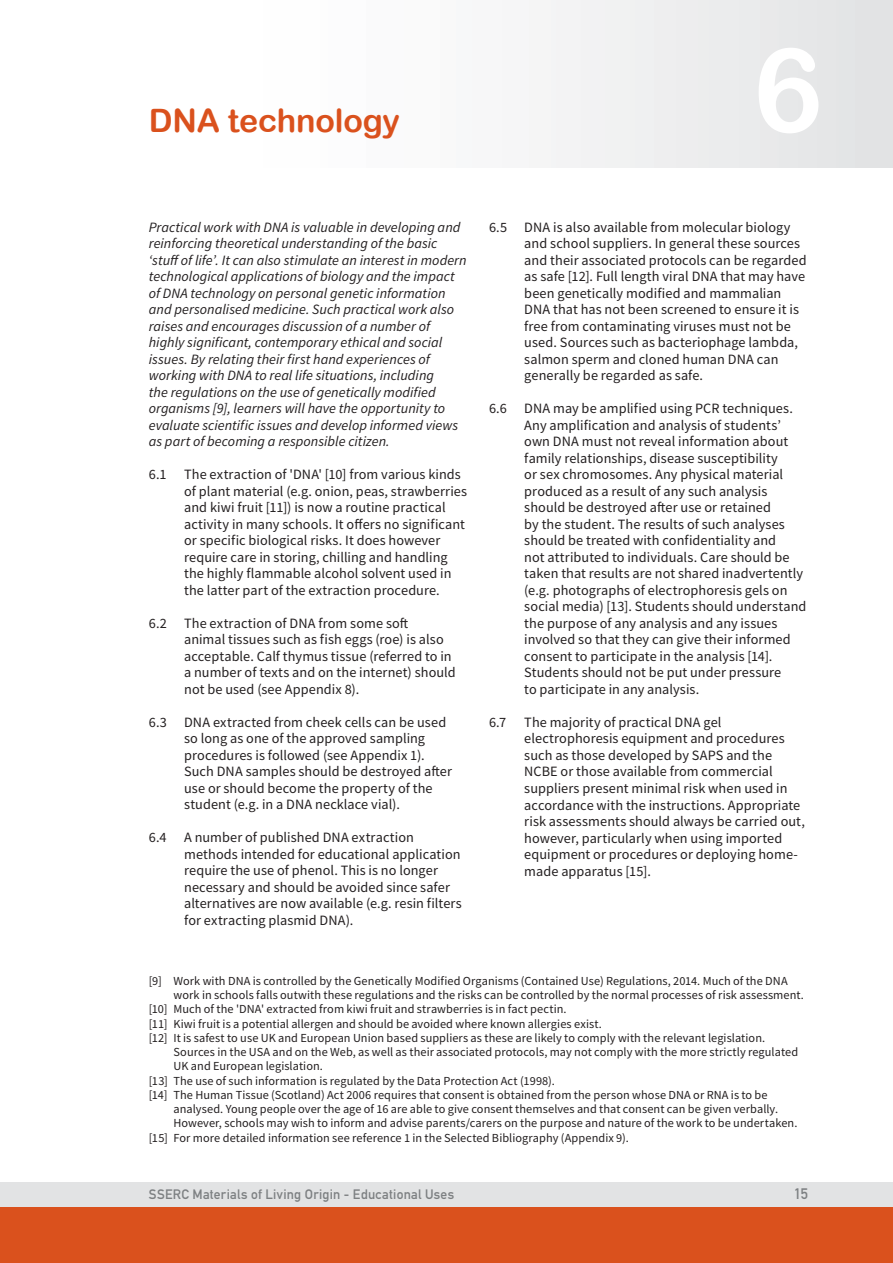
<style>
.page{position:relative;width:893px;height:1263px;background:#fff}
.page>*{position:absolute;margin:0;border:0;box-sizing:border-box;transform-origin:0 0}
.t1{font:117px "Arial Rounded MT Bold";color:#fff}
.t2{font:32.25px "Arial Rounded MT Bold";letter-spacing:-.005em;color:#da511d}
.t3{font:700 15px "DIN Alternate";color:#7d8082}
.t4{font:14.25px/16.5px "Source Sans Pro";letter-spacing:.005em;color:#231f20}
.t5{font:italic 14.25px/16.5px "Source Sans Pro";color:#231f20}
.t6{font:700 13.5px "DIN Alternate";letter-spacing:.02em;color:#7d8082}
.t7{font:12.3px "Source Sans Pro";letter-spacing:.005em;color:#231f20}
</style>
<div class="page">
<div style="left:200px;top:0;width:693px;height:168px;background:linear-gradient(to right,#fff,#e3e4e5)"></div>
<div style="left:0;top:1182px;width:893px;height:26px;background:#e2e3e4"></div>
<div style="left:0;top:1208px;width:893px;height:55px;background:#da511d"></div>
<h2 class="t2" style="left:149px;top:101px;width:253px">DNA technology</h2>
<h1 class="t1" style="left:753px;top:21px;width:71px">6</h1>
<p class="t5" style="left:149px;top:219px;width:319px">Practical work with DNA is valuable in developing and reinforcing theoretical understanding of the basic ‘stuff of life’. It can also stimulate an interest in modern technological applications of biology and the impact of DNA technology on personal genetic information and personalised medicine. Such practical work also raises and encourages discussion of a number of highly significant, contemporary ethical and social issues. By relating their first hand experiences of working with DNA to real life situations, including<br>the regulations on the use of genetically modified organisms [9], learners will have the opportunity to evaluate scientific issues and develop informed views as part of becoming a responsible citizen.</p>
<p class="t4" style="left:184px;top:466px;width:285px;text-indent:-35px">6.1 The extraction of 'DNA' [10] from various kinds of plant material (e.g. onion, peas, strawberries and kiwi fruit [11]) is now a routine practical activity in many schools. It offers no significant or specific biological risks. It does however require care in storing, chilling and handling the highly flammable alcohol solvent used in the latter part of the extraction procedure.</p>
<p class="t4" style="left:184px;top:615px;width:273px;text-indent:-35px">6.2 The extraction of DNA from some soft<br>animal tissues such as fish eggs (roe) is also acceptable. Calf thymus tissue (referred to in a number of texts and on the internet) should not be used (see Appendix 8).</p>
<p class="t4" style="left:184px;top:714px;width:269px;text-indent:-35px">6.3 DNA extracted from cheek cells can be used so long as one of the approved sampling procedures is followed (see Appendix 1).<br>Such DNA samples should be destroyed after use or should become the property of the student (e.g. in a DNA necklace vial).</p>
<p class="t4" style="left:184px;top:829px;width:279px;text-indent:-35px">6.4 A number of published DNA extraction methods intended for educational application require the use of phenol. This is no longer necessary and should be avoided since safer alternatives are now available (e.g. resin filters for extracting plasmid DNA).</p>
<p class="t4" style="left:524px;top:219px;width:284px;text-indent:-35px">6.5 DNA is also available from molecular biology and school suppliers. In general these sources and their associated protocols can be regarded as safe [12]. Full length viral DNA that may have been genetically modified and mammalian DNA that has not been screened to ensure it is free from contaminating viruses must not be used. Sources such as bacteriophage lambda, salmon sperm and cloned human DNA can generally be regarded as safe.</p>
<p class="t4" style="left:524px;top:400px;width:284px;text-indent:-35px">6.6 DNA may be amplified using PCR techniques.<br>Any amplification and analysis of students’ own DNA must not reveal information about family relationships, disease susceptibility<br>or sex chromosomes. Any physical material produced as a result of any such analysis should be destroyed after use or retained<br>by the student. The results of such analyses should be treated with confidentiality and<br>not attributed to individuals. Care should be taken that results are not shared inadvertently (e.g. photographs of electrophoresis gels on social media) [13]. Students should understand the purpose of any analysis and any issues involved so that they can give their informed consent to participate in the analysis [14].<br>Students should not be put under pressure<br>to participate in any analysis.</p>
<p class="t4" style="left:489px;top:714px;width:19px">6.7</p>
<p class="t4" style="left:524px;top:714px;width:282px">The majority of practical DNA gel electrophoresis equipment and procedures such as those developed by SAPS and the NCBE or those available from commercial suppliers present minimal risk when used in accordance with the instructions. Appropriate risk assessments should always be carried out, however, particularly when using imported equipment or procedures or deploying home&shy;made apparatus [15].</p>
<p class="t7" style="left:149px;top:973px;width:640px">[9] Work with DNA is controlled by the Genetically Modified Organisms (Contained Use) Regulations, 2014. Much of the DNA</p>
<p class="t7" style="left:173px;top:987px;width:632px">work in schools falls outwith these regulations and the risks can be controlled by the normal processes of risk assessment.</p>
<p class="t7" style="left:149px;top:1001px;width:419px">[10] Much of the 'DNA' extracted from kiwi fruit and strawberries is in fact pectin.</p>
<p class="t7" style="left:149px;top:1015px;width:455px">[11] Kiwi fruit is a potential allergen and should be avoided where known allergies exist.</p>
<p class="t7" style="left:149px;top:1030px;width:618px">[12] It is safest to use UK and European Union based suppliers as these are likely to comply with the relevant legislation.</p>
<p class="t7" style="left:173px;top:1044px;width:626px">Sources in the USA and on the Web, as well as their associated protocols, may not comply with the more strictly regulated</p>
<p class="t7" style="left:173px;top:1058px;width:151px">UK and European legislation.</p>
<p class="t7" style="left:149px;top:1073px;width:408px">[13] The use of such information is regulated by the Data Protection Act (1998).</p>
<p class="t7" style="left:149px;top:1087px;width:620px">[14] The Human Tissue (Scotland) Act 2006 requires that consent is obtained from the person whose DNA or RNA is to be</p>
<p class="t7" style="left:173px;top:1101px;width:606px">analysed. Young people over the age of 16 are able to give consent themselves and that consent can be given verbally.</p>
<p class="t7" style="left:173px;top:1115px;width:625px">However, schools may wish to inform and advise parents/carers on the purpose and nature of the work to be undertaken.</p>
<p class="t7" style="left:149px;top:1130px;width:482px">[15] For more detailed information see reference 1 in the Selected Bibliography (Appendix 9).</p>
<p class="t6" style="left:149px;top:1184px;width:307px">SSERC Materials of Living Origin - Educational Uses</p>
<p class="t3" style="left:794px;top:1182px;width:15px">15</p>
</div>
